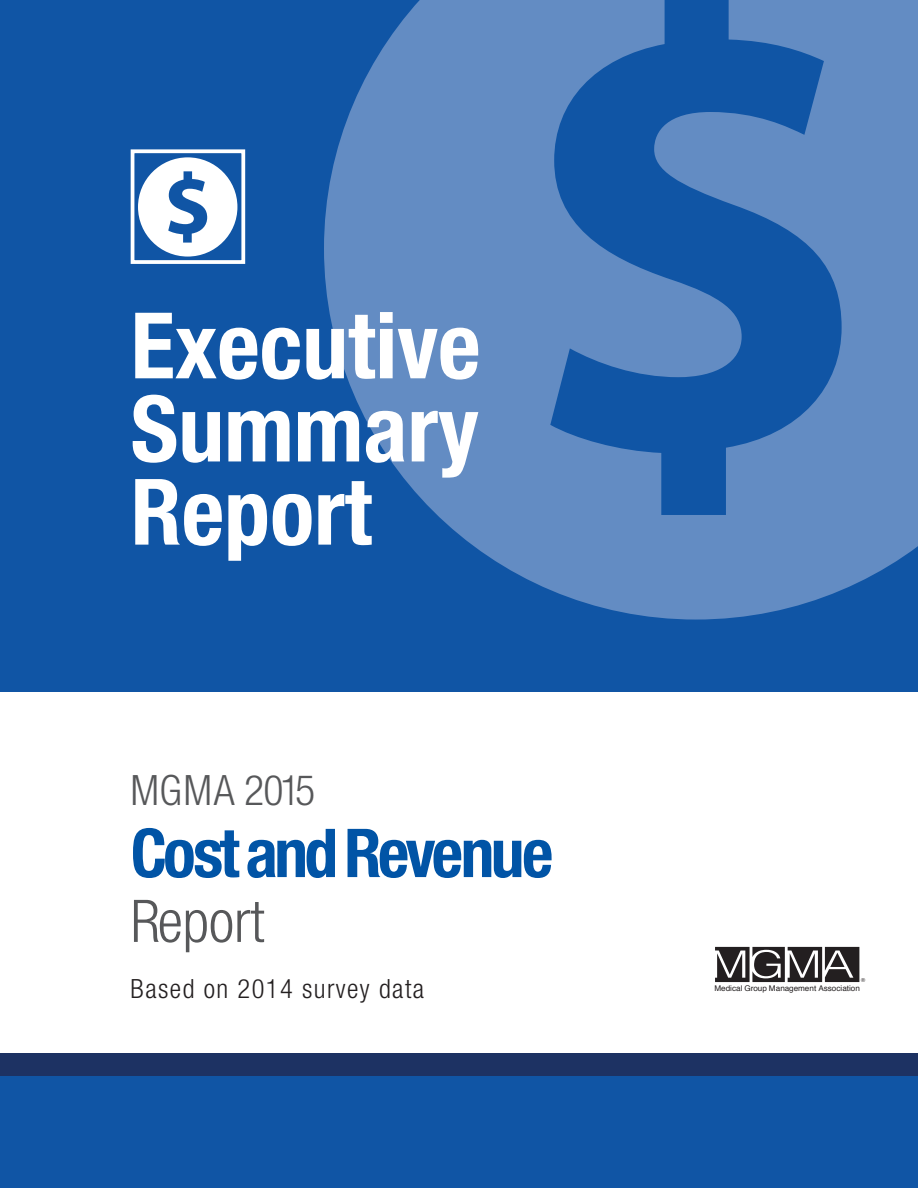
<style>
.page{position:relative;width:918px;height:1188px;background:#fff}
.page>*{position:absolute;margin:0;border:0;box-sizing:border-box;transform-origin:0 0}
.t1{font:700 condensed 91.8px/83.1px "Helvetica Neue";color:#fff;text-align:justify}
.Title___Cover_page{font:700 condensed 67.5px "Helvetica Neue";letter-spacing:-.055em;color:#0154a6}
.Title___Cover_page-2{font:300 condensed 58.8px "Helvetica Neue";color:#57585a}
.Title___Cover_page-3{font:300 condensed 41.85px "Helvetica Neue";letter-spacing:-.01em;color:#57585a}
.Title___Cover_page-4{font:300 condensed 26.55px "Helvetica Neue";letter-spacing:.055em;color:#231f20}
.t2{font:7.95px "Helvetica";color:#231f20;scale:1.04 1}
.t3{font:5.55px "Helvetica";color:#231f20}
</style>
<div class="page">
<svg style="left:715px;top:947px;width:144px;height:35px"></svg>
<div style="left:0;top:1054px;width:918px;height:22px;background:#1d3263"></div>
<div style="left:0;top:1076px;width:918px;height:112px;background:#1055a5"></div>
<div style="left:0;top:0;width:918px;height:691px;background:#1055a5"></div>
<svg style="left:324px;top:0;width:594px;height:620px;fill:#638cc3"></svg>
<div style="left:131px;top:149px;width:114px;height:115px;border:4px solid #fff"></div>
<svg style="left:138px;top:157px;width:99px;height:100px"></svg>
<p class="t1" style="left:131px;top:303px;width:351px">Executive Summary Report</p>
<p class="Title___Cover_page-3" style="left:131px;top:766px;width:186px">MGMA 2015</p>
<p class="Title___Cover_page" style="left:131px;top:812px;width:424px">Cost and Revenue</p>
<p class="Title___Cover_page-2" style="left:131px;top:887px;width:135px">Report</p>
<p class="Title___Cover_page-4" style="left:131px;top:973px;width:295px">Based on 2014 survey data</p>
<p class="t3" style="left:861px;top:977px;width:6px">®</p>
<p class="t2" style="left:714px;top:984px;width:141px">Medical Group Management Association</p>
</div>
